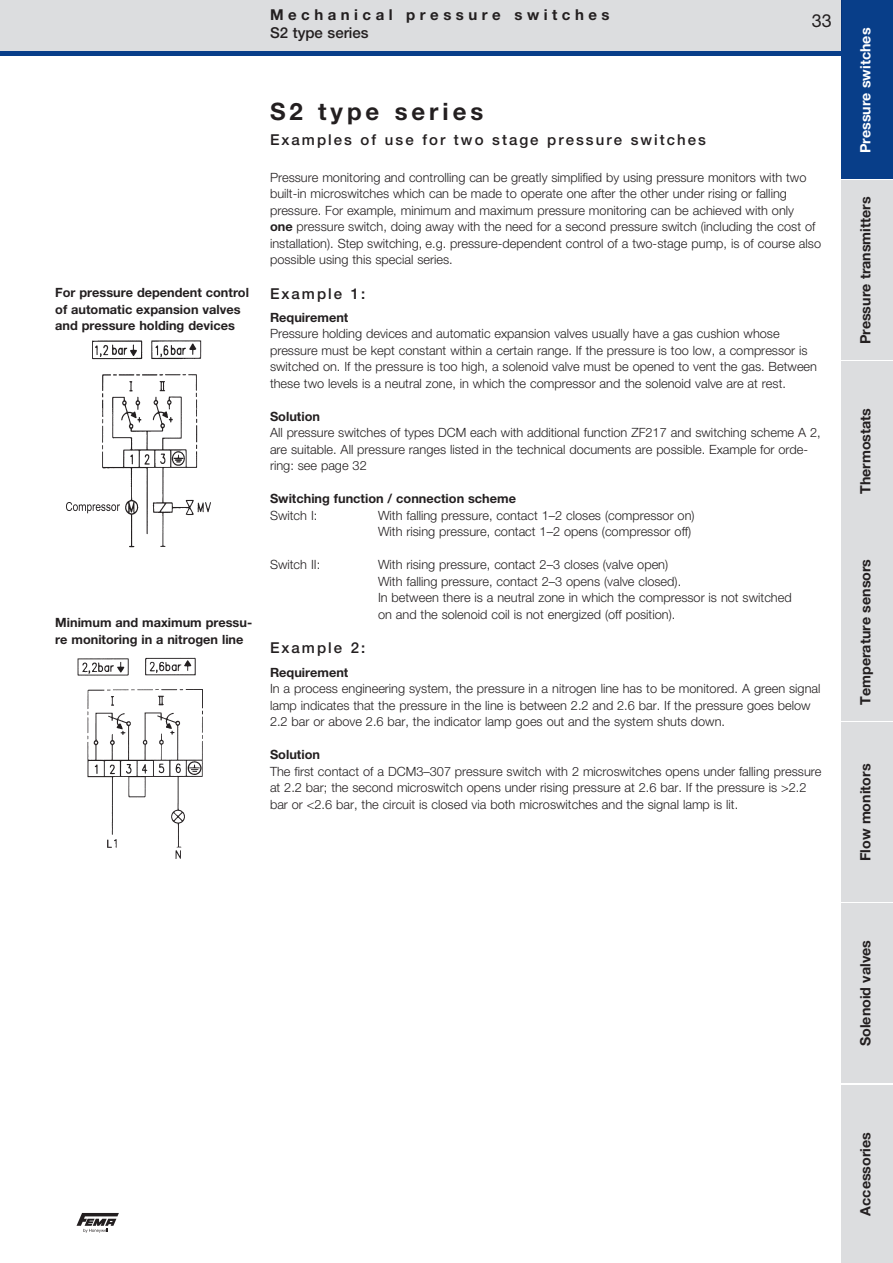
<style>
.page{position:relative;width:893px;height:1263px;background:#fff}
.page>*{position:absolute;margin:0;border:0;box-sizing:border-box;transform-origin:0 0}
.t1{font:700 24px "Helvetica Neue LT Pro";letter-spacing:.165em;color:#231f20}
.t2{font:18px "Helvetica Neue LT Pro";color:#231f20}
.t3{font:500 15px "Helvetica Neue LT Pro";letter-spacing:.135em;color:#231f20}
.t4{font:700 15px "Helvetica Neue LT Pro";letter-spacing:.3em;color:#231f20}
.t5{font:500 15px "Helvetica Neue LT Pro";color:#231f20}
.t6{font:700 14.25px "Helvetica Neue LT Pro";color:#231f20}
.t7{font:700 14.25px "Helvetica Neue LT Pro";color:#fff}
.t8{font:300 12.75px/16.5px "Helvetica Neue LT Pro";color:#231f20}
.t9{font:700 12.75px/16.5px "Helvetica Neue LT Pro";color:#231f20}
.s1{font-weight:700}
</style>
<div class="page">
<div style="left:842px;top:1084px;width:51px;height:179px;background:#dcdddf"></div>
<div style="left:842px;top:0;width:51px;height:180px;background:#083e89"></div>
<div style="left:842px;top:180px;width:51px;height:181px;background:#dcdddf"></div>
<hr style="left:842px;top:360px;width:51px;height:2px;background:#fff">
<div style="left:842px;top:361px;width:51px;height:180px;background:#dcdddf"></div>
<div style="left:842px;top:542px;width:51px;height:180px;background:#dcdddf"></div>
<div style="left:842px;top:722px;width:51px;height:181px;background:#dcdddf"></div>
<hr style="left:842px;top:902px;width:51px;height:2px;background:#fff">
<div style="left:842px;top:903px;width:51px;height:180px;background:#dcdddf"></div>
<svg style="left:77px;top:1213px;width:42px;height:20px"></svg>
<div style="left:0;top:0;width:842px;height:51px;background:#dcdddf"></div>
<div style="left:812px;top:14px;width:19px;height:13px;background:#dcdddf"></div>
<hr style="left:0;top:51px;width:842px;height:4px;background:#083e89">
<img style="left:66px;top:340px;width:145px;height:208px">
<img style="left:77px;top:658px;width:126px;height:201px">
<p class="t4" style="left:270px;top:5px;width:341px">Mechanical pressure switches</p>
<p class="t5" style="left:270px;top:24px;width:100px">S2 type series</p>
<h2 class="t2" style="left:812px;top:10px;width:22px">33</h2>
<p class="t9" style="left:55px;top:284px;width:195px">For pressure dependent control of automatic expansion valves and pressure holding devices</p>
<p class="t9" style="left:55px;top:614px;width:198px">Minimum and maximum pressu&shy;re monitoring in a nitrogen line</p>
<h1 class="t1" style="left:270px;top:96px;width:215px">S2 type series</h1>
<p class="t3" style="left:270px;top:131px;width:437px">Examples of use for two stage pressure switches</p>
<p class="t8" style="left:270px;top:168px;width:553px">Pressure monitoring and controlling can be greatly simplified by using pressure monitors with two built-in microswitches which can be made to operate one after the other under rising or falling pressure. For example, minimum and maximum pressure monitoring can be achieved with only<br><span class="s1">one</span> pressure switch, doing away with the need for a second pressure switch (including the cost of installation). Step switching, e.g. pressure-dependent control of a two-stage pump, is of course also possible using this special series.</p>
<p class="t3" style="left:270px;top:284px;width:97px">Example 1:</p>
<p class="t9" style="left:270px;top:309px;width:80px">Requirement</p>
<p class="t8" style="left:270px;top:325px;width:549px">Pressure holding devices and automatic expansion valves usually have a gas cushion whose pressure must be kept constant within a certain range. If the pressure is too low, a compressor is switched on. If the pressure is too high, a solenoid valve must be opened to vent the gas. Between these two levels is a neutral zone, in which the compressor and the solenoid valve are at rest.</p>
<p class="t9" style="left:270px;top:408px;width:52px">Solution</p>
<p class="t8" style="left:270px;top:424px;width:552px">All pressure switches of types DCM each with additional function ZF217 and switching scheme A 2, are suitable. All pressure ranges listed in the technical documents are possible. Example for orde&shy;ring: see page 32</p>
<p class="t9" style="left:270px;top:490px;width:248px">Switching function / connection scheme</p>
<p class="t8" style="left:270px;top:507px;width:49px">Switch I:</p>
<p class="t8" style="left:378px;top:507px;width:318px">With falling pressure, contact 1–2 closes (compressor on)<br>With rising pressure, contact 1–2 opens (compressor off)</p>
<p class="t8" style="left:270px;top:556px;width:52px">Switch II:</p>
<p class="t8" style="left:378px;top:556px;width:415px">With rising pressure, contact 2–3 closes (valve open)<br>With falling pressure, contact 2–3 opens (valve closed).<br>In between there is a neutral zone in which the compressor is not switched on and the solenoid coil is not energized (off position).</p>
<p class="t3" style="left:270px;top:639px;width:97px">Example 2:</p>
<p class="t9" style="left:270px;top:663px;width:80px">Requirement</p>
<p class="t8" style="left:270px;top:680px;width:552px">In a process engineering system, the pressure in a nitrogen line has to be monitored. A green signal lamp indicates that the pressure in the line is between 2.2 and 2.6 bar. If the pressure goes below<br>2.2 bar or above 2.6 bar, the indicator lamp goes out and the system shuts down.</p>
<p class="t9" style="left:270px;top:746px;width:52px">Solution</p>
<p class="t8" style="left:270px;top:762px;width:553px">The first contact of a DCM3–307 pressure switch with 2 microswitches opens under falling pressure at 2.2 bar; the second microswitch opens under rising pressure at 2.6 bar. If the pressure is &gt;2.2 bar or &lt;2.6 bar, the circuit is closed via both microswitches and the signal lamp is lit.</p>
<p class="t7" style="left:856px;top:153px;width:127px;rotate:-90deg">Pressure switches</p>
<p class="t6" style="left:856px;top:344px;width:149px;rotate:-90deg">Pressure transmitters</p>
<p class="t6" style="left:856px;top:494px;width:88px;rotate:-90deg">Thermostats</p>
<p class="t6" style="left:856px;top:705px;width:147px;rotate:-90deg">Temperature sensors</p>
<p class="t6" style="left:856px;top:861px;width:99px;rotate:-90deg">Flow monitors</p>
<p class="t6" style="left:856px;top:1046px;width:108px;rotate:-90deg">Solenoid valves</p>
<p class="t6" style="left:856px;top:1215px;width:85px;rotate:-90deg">Accessories</p>
</div>
